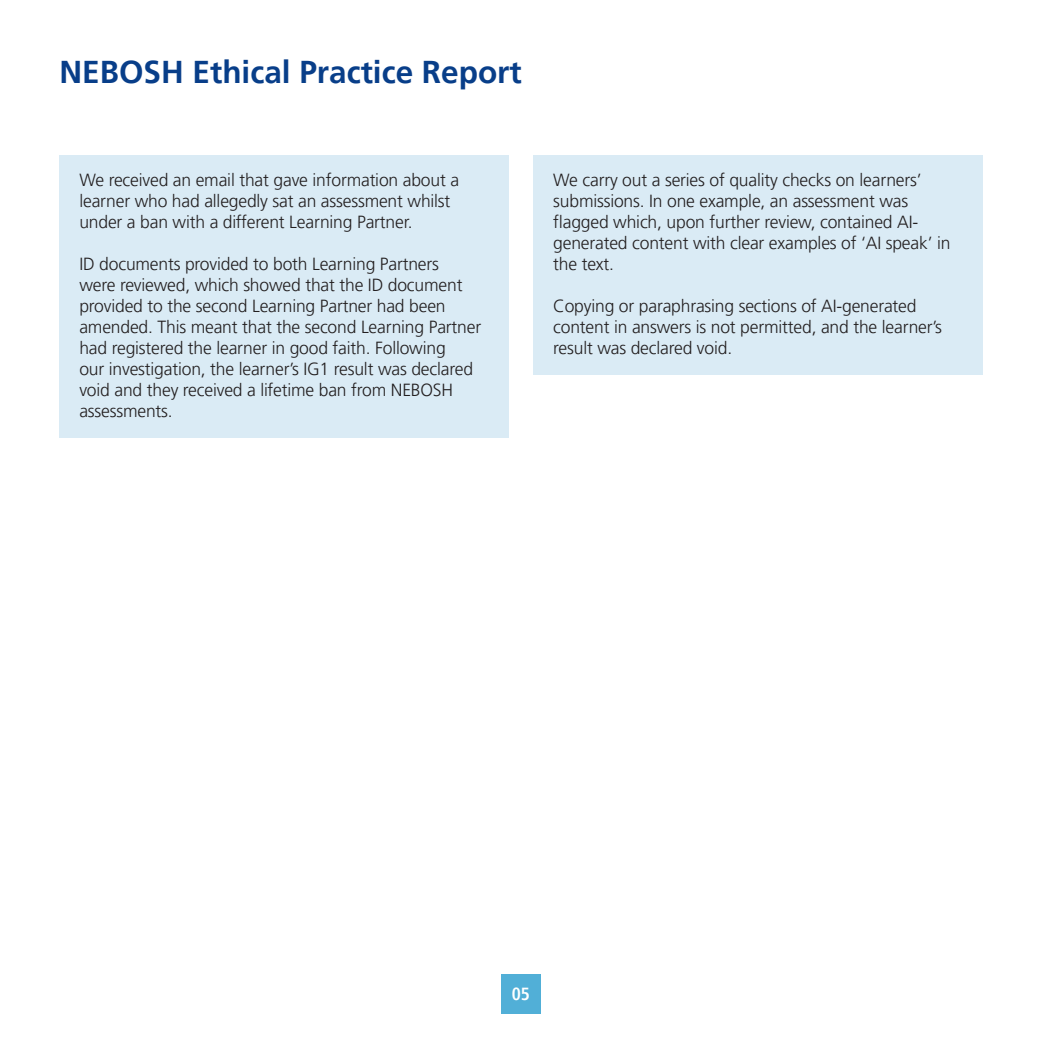
<style>
.page{position:relative;width:1042px;height:1042px;background:#fff}
.page>*{position:absolute;margin:0;border:0;box-sizing:border-box;transform-origin:0 0}
.t1{font:700 31.5px "Frutiger LT Pro";color:#083e89}
.t2{font:300 17.5px/21px "Frutiger LT Pro";letter-spacing:-.01em;color:#231f20}
.t3{font:700 condensed 17.5px "Frutiger LT Pro";color:#fff}
</style>
<div class="page">
<div style="left:60px;top:155px;width:448px;height:283px;background:#daebf5"></div>
<div style="left:533px;top:155px;width:449px;height:220px;background:#daebf5"></div>
<div style="left:501px;top:974px;width:40px;height:39px;background:#51afd7"></div>
<h1 class="t1" style="left:60px;top:53px;width:464px">NEBOSH Ethical Practice Report</h1>
<p class="t2" style="left:79px;top:170px;width:381px">We received an email that gave information about a learner who had allegedly sat an assessment whilst under a ban with a different Learning Partner.</p>
<p class="t2" style="left:79px;top:254px;width:403px">ID documents provided to both Learning Partners<br>were reviewed, which showed that the ID document provided to the second Learning Partner had been amended. This meant that the second Learning Partner had registered the learner in good faith. Following<br>our investigation, the learner’s IG1 result was declared void and they received a lifetime ban from NEBOSH assessments.</p>
<p class="t2" style="left:553px;top:170px;width:399px">We carry out a series of quality checks on learners’ submissions. In one example, an assessment was flagged which, upon further review, contained AI&shy;generated content with clear examples of ‘AI speak’ in the text.</p>
<p class="t2" style="left:553px;top:296px;width:390px">Copying or paraphrasing sections of AI-generated content in answers is not permitted, and the learner’s result was declared void.</p>
<p class="t3" style="left:512px;top:984px;width:20px">05</p>
</div>
